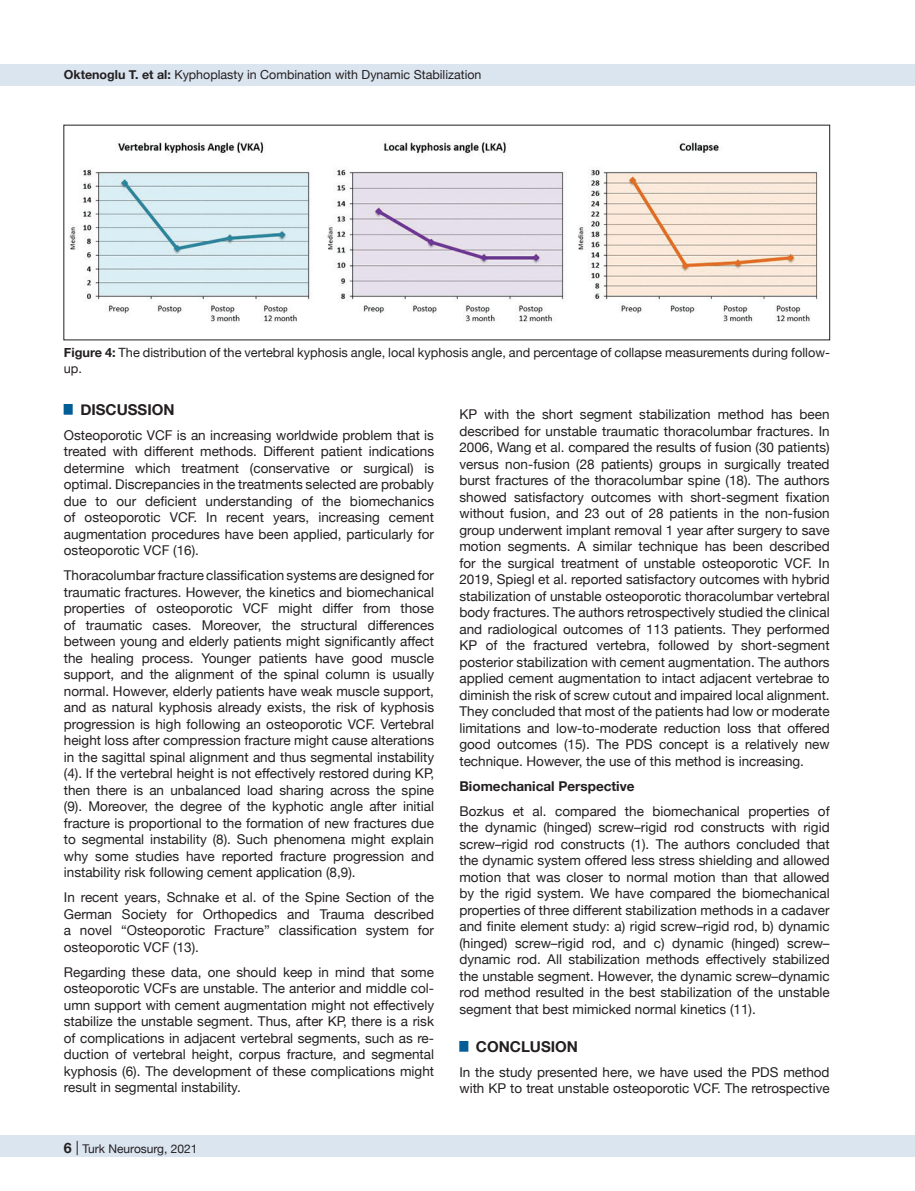
<style>
.page{position:relative;width:915px;height:1191px;background:#fff}
.page>*{position:absolute;margin:0;border:0;box-sizing:border-box;transform-origin:0 0}
.t1{font:700 15px "Helvetica Neue";color:#231f20}
.t2{font:13.5px/16.5px "Helvetica Neue";color:#231f20;text-align:justify}
.t3{font:700 13.5px "Helvetica Neue";color:#231f20}
.t4{font:12.75px/15.8px "Helvetica Neue";color:#231f20}
.t5{font:12.45px "Helvetica Neue";color:#231f20}
.t6{font:12px "Helvetica Neue";color:#231f20}
.s1{font-weight:700}
.s2{font-weight:700;font-size:14.25px}
.s3{font-size:14.25px}
</style>
<div class="page">
<div style="left:0;top:1135px;width:914px;height:22px;background:#dbe5f0"></div>
<div style="left:0;top:64px;width:914px;height:21px;background:#dbe5f0"></div>
<img style="left:69px;top:141px;width:749px;height:181px">
<p class="t5" style="left:64px;top:66px;width:419px"><span class="s1">Oktenoglu T. et al:</span> Kyphoplasty in Combination with Dynamic Stabilization</p>
<p class="t4" style="left:64px;top:345px;width:767px"><span class="s1">Figure 4:</span> The distribution of the vertebral kyphosis angle, local kyphosis angle, and percentage of collapse measurements during follow&shy;up.</p>
<p class="t1" style="left:64px;top:398px;width:112px"><sup>█</sup> DISCUSSION</p>
<p class="t2" style="left:64px;top:427px;width:371px">Osteoporotic VCF is an increasing worldwide problem that is treated with different methods. Different patient indications determine which treatment (conservative or surgical) is optimal. Discrepancies in the treatments selected are probably due to our deficient understanding of the biomechanics of osteoporotic VCF. In recent years, increasing cement augmentation procedures have been applied, particularly for osteoporotic VCF (16).</p>
<p class="t2" style="left:64px;top:568px;width:371px">Thoracolumbar fracture classification systems are designed for traumatic fractures. However, the kinetics and biomechanical properties of osteoporotic VCF might differ from those of traumatic cases. Moreover, the structural differences between young and elderly patients might significantly affect the healing process. Younger patients have good muscle support, and the alignment of the spinal column is usually normal. However, elderly patients have weak muscle support, and as natural kyphosis already exists, the risk of kyphosis progression is high following an osteoporotic VCF. Vertebral height loss after compression fracture might cause alterations in the sagittal spinal alignment and thus segmental instability (4). If the vertebral height is not effectively restored during KP, then there is an unbalanced load sharing across the spine (9). Moreover, the degree of the kyphotic angle after initial fracture is proportional to the formation of new fractures due to segmental instability (8). Such phenomena might explain why some studies have reported fracture progression and instability risk following cement application (8,9).</p>
<p class="t2" style="left:64px;top:890px;width:371px">In recent years, Schnake et al. of the Spine Section of the German Society for Orthopedics and Trauma described a novel “Osteoporotic Fracture” classification system for osteoporotic VCF (13).</p>
<p class="t2" style="left:64px;top:964px;width:371px">Regarding these data, one should keep in mind that some osteoporotic VCFs are unstable. The anterior and middle col&shy;umn support with cement augmentation might not effectively stabilize the unstable segment. Thus, after KP, there is a risk of complications in adjacent vertebral segments, such as re&shy;duction of vertebral height, corpus fracture, and segmental kyphosis (6). The development of these complications might result in segmental instability.</p>
<p class="t6" style="left:63px;top:1140px;width:136px"><span class="s2">6</span> <span class="s3">|</span> Turk Neurosurg, 2021</p>
<p class="t2" style="left:459px;top:407px;width:371px">KP with the short segment stabilization method has been described for unstable traumatic thoracolumbar fractures. In 2006, Wang et al. compared the results of fusion (30 patients) versus non-fusion (28 patients) groups in surgically treated burst fractures of the thoracolumbar spine (18). The authors showed satisfactory outcomes with short-segment fixation without fusion, and 23 out of 28 patients in the non-fusion group underwent implant removal 1 year after surgery to save motion segments. A similar technique has been described for the surgical treatment of unstable osteoporotic VCF. In 2019, Spiegl et al. reported satisfactory outcomes with hybrid stabilization of unstable osteoporotic thoracolumbar vertebral body fractures. The authors retrospectively studied the clinical and radiological outcomes of 113 patients. They performed KP of the fractured vertebra, followed by short-segment posterior stabilization with cement augmentation. The authors applied cement augmentation to intact adjacent vertebrae to diminish the risk of screw cutout and impaired local alignment.<br>They concluded that most of the patients had low or moderate limitations and low-to-moderate reduction loss that offered good outcomes (15). The PDS concept is a relatively new technique. However, the use of this method is increasing.</p>
<p class="t3" style="left:459px;top:775px;width:176px">Biomechanical Perspective</p>
<p class="t2" style="left:459px;top:803px;width:371px">Bozkus et al. compared the biomechanical properties of the dynamic (hinged) screw–rigid rod constructs with rigid screw–rigid rod constructs (1). The authors concluded that the dynamic system offered less stress shielding and allowed motion that was closer to normal motion than that allowed by the rigid system. We have compared the biomechanical properties of three different stabilization methods in a cadaver and finite element study: a) rigid screw–rigid rod, b) dynamic (hinged) screw–rigid rod, and c) dynamic (hinged) screw– dynamic rod. All stabilization methods effectively stabilized the unstable segment. However, the dynamic screw–dynamic rod method resulted in the best stabilization of the unstable segment that best mimicked normal kinetics (11).</p>
<p class="t1" style="left:459px;top:1034px;width:120px"><sup>█</sup> CONCLUSION</p>
<p class="t2" style="left:459px;top:1064px;width:371px">In the study presented here, we have used the PDS method with KP to treat unstable osteoporotic VCF. The retrospective</p>
</div>
